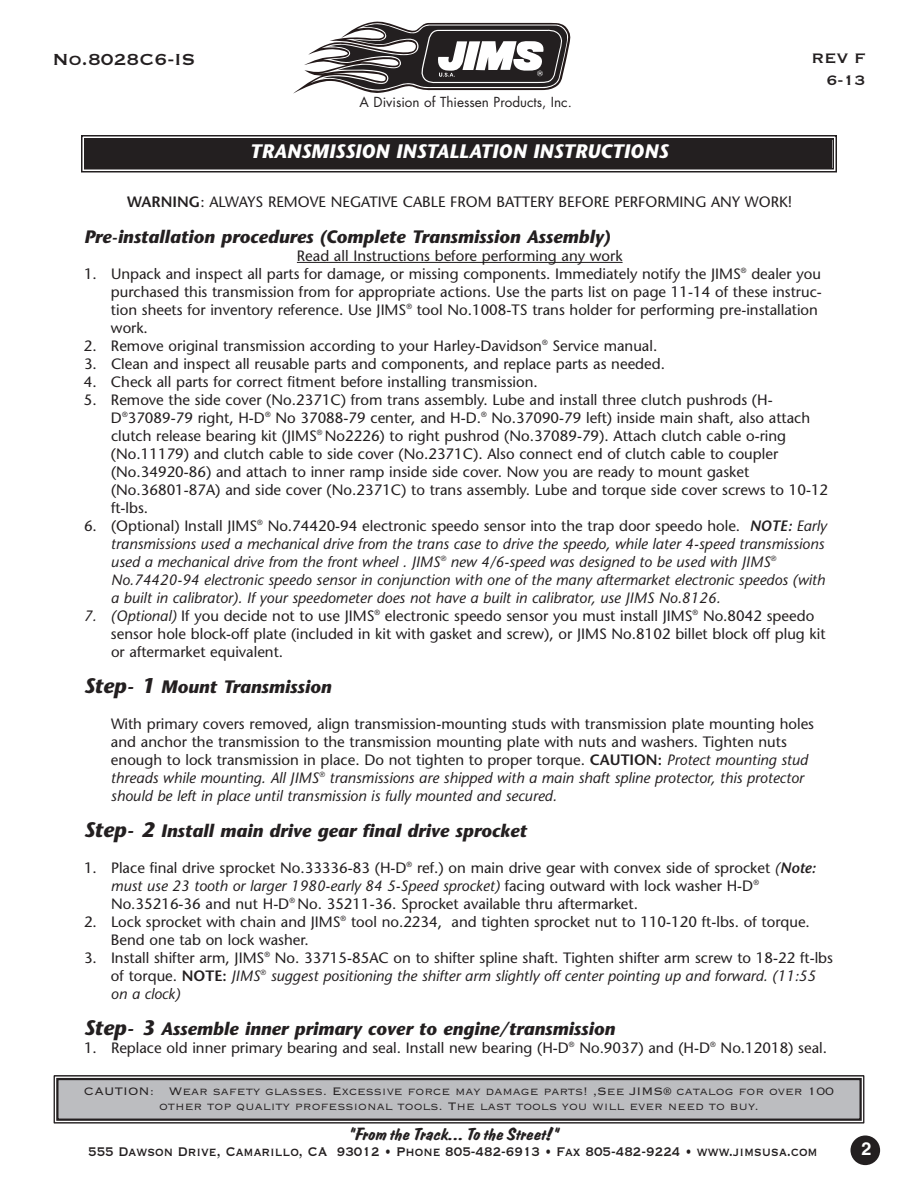
<style>
.page{position:relative;width:918px;height:1188px;background:#fff}
.page>*{position:absolute;margin:0;border:0;box-sizing:border-box;transform-origin:0 0}
.t1{font:21px "Copperplate Thirty One BC";color:#231f20}
.t2{font:italic 700 19.5px "Stone Sans";color:#fff}
.t3{font:italic 700 18px "Stone Sans";color:#231f20}
.t4{font:18px "Carpens";color:#231f20}
.t5{font:18px/21.6px "Copperplate Thirty One BC";color:#231f20;text-align:right}
.t6{font:700 18px "Helvetica";color:#fff}
.t7{font:16.5px "Copperplate Thirty One BC";color:#231f20;scale:.85 1}
.t8{font:15px/18px "Stone Sans";color:#231f20}
.t9{font:italic 15px/18px "Stone Sans";color:#231f20}
.t10{font:14.25px/14.9px "Copperplate Thirty Two BC";color:#231f20;text-align:center}
.t11{font:13.5px "Futura";color:#231f20}
.s1{font-weight:600}
.s2{font-style:normal}
.s3{font-style:italic}
.s4{font-size:21px}
.s5{font-weight:600;font-style:italic}
</style>
<div class="page">
<div style="left:850px;top:1136px;width:30px;height:29px;background:#231f20;border-radius:50%"></div>
<svg style="left:293px;top:21px;width:278px;height:73px"></svg>
<div style="left:57px;top:1079px;width:804px;height:41px;background:#bcbdc0"></div>
<div style="left:54px;top:1076px;width:810px;height:47px;border:1px solid #231f20"></div>
<div style="left:56px;top:1078px;width:806px;height:43px;border:2px solid #231f20"></div>
<hr style="left:297px;top:262px;width:326px;height:1px;background:#231f20">
<div style="left:86px;top:140px;width:746px;height:28px;background:#231f20"></div>
<div style="left:81px;top:135px;width:756px;height:37px;border:2px solid #231f20"></div>
<div style="left:84px;top:138px;width:750px;height:32px;border:2px solid #231f20"></div>
<h1 class="t1" style="left:52px;top:45px;width:144px">No.8028C6-IS</h1>
<p class="t11" style="left:360px;top:96px;width:214px">A Division of Thiessen Products, Inc.</p>
<h2 class="t2" style="left:250px;top:144px;width:420px">TRANSMISSION INSTALLATION INSTRUCTIONS</h2>
<p class="t5" style="left:811px;top:46px;width:56px">REV F<br>6-13</p>
<p class="t8" style="left:127px;top:194px;width:667px"><span class="s1">WARNING</span>: ALWAYS REMOVE NEGATIVE CABLE FROM BATTERY BEFORE PERFORMING ANY WORK!</p>
<p class="t3" style="left:84px;top:229px;width:527px">Pre-installation procedures (Complete Transmission Assembly)</p>
<p class="t8" style="left:297px;top:248px;width:327px">Read all Instructions before performing any work</p>
<p class="t8" style="left:111px;top:266px;width:712px;text-indent:-27px">1. Unpack and inspect all parts for damage, or missing components. Immediately notify the JIMS<sup>®</sup> dealer you purchased this transmission from for appropriate actions. Use the parts list on page 11-14 of these instruc&shy;tion sheets for inventory reference. Use JIMS<sup>®</sup> tool No.1008-TS trans holder for performing pre-installation work.</p>
<p class="t8" style="left:84px;top:338px;width:575px">2. Remove original transmission according to your Harley-Davidson<sup>®</sup> Service manual.</p>
<p class="t8" style="left:84px;top:356px;width:582px">3. Clean and inspect all reusable parts and components, and replace parts as needed.</p>
<p class="t8" style="left:84px;top:374px;width:455px">4. Check all parts for correct fitment before installing transmission.</p>
<p class="t8" style="left:111px;top:392px;width:719px;text-indent:-27px">5. Remove the side cover (No.2371C) from trans assembly. Lube and install three clutch pushrods (H-D<sup>®</sup>37089-79 right, H-D<sup>®</sup> No 37088-79 center, and H-D.<sup>®</sup> No.37090-79 left) inside main shaft, also attach clutch release bearing kit (JIMS<sup>®</sup> No2226) to right pushrod (No.37089-79). Attach clutch cable o-ring (No.11179) and clutch cable to side cover (No.2371C). Also connect end of clutch cable to coupler (No.34920-86) and attach to inner ramp inside side cover. Now you are ready to mount gasket (No.36801-87A) and side cover (No.2371C) to trans assembly. Lube and torque side cover screws to 10-12 ft-lbs.</p>
<p class="t9" style="left:111px;top:518px;width:717px;text-indent:-27px"><span class="s2">6. (Optional) Install JIMS</span><sup>®</sup> <span class="s2">No.74420-94 electronic speedo sensor into the trap door speedo hole.</span> <span class="s1">NOTE:</span> Early transmissions used a mechanical drive from the trans case to drive the speedo, while later 4-speed transmissions used a mechanical drive from the front wheel . JIMS<sup>®</sup> new 4/6-speed was designed to be used with JIMS<sup>® </sup>No.74420-94 electronic speedo sensor in conjunction with one of the many aftermarket electronic speedos (with a built in calibrator). If your speedometer does not have a built in calibrator, use JIMS No.8126.</p>
<p class="t8" style="left:111px;top:608px;width:716px;text-indent:-27px"><span class="s3">7. (Optional)</span> If you decide not to use JIMS<sup>®</sup> electronic speedo sensor you must install JIMS<sup>®</sup> No.8042 speedo sensor hole block-off plate (included in kit with gasket and screw), or JIMS No.8102 billet block off plug kit or aftermarket equivalent.</p>
<p class="t3" style="left:84px;top:679px;width:249px"><span class="s4">Step- 1</span> Mount Transmission</p>
<p class="t8" style="left:111px;top:716px;width:705px">With primary covers removed, align transmission-mounting studs with transmission plate mounting holes and anchor the transmission to the transmission mounting plate with nuts and washers. Tighten nuts enough to lock transmission in place. Do not tighten to proper torque. <span class="s1">CAUTION:</span> <span class="s3">Protect mounting stud threads while mounting. All JIMS</span><sup>®</sup> <span class="s3">transmissions are shipped with a main shaft spline protector, this protector should be left in place until transmission is fully mounted and secured.</span></p>
<p class="t3" style="left:84px;top:823px;width:444px"><span class="s4">Step- 2</span> Install main drive gear final drive sprocket</p>
<p class="t8" style="left:111px;top:860px;width:706px;text-indent:-27px">1. Place final drive sprocket No.33336-83 (H-D<sup>®</sup> ref.) on main drive gear with convex side of sprocket <span class="s3">(</span><span class="s5">Note: </span><span class="s3">must use 23 tooth or larger 1980-early 84 5-Speed sprocket)</span> facing outward with lock washer H-D<sup>®<br></sup>No.35216-36 and nut H-D<sup>®</sup> No. 35211-36. Sprocket available thru aftermarket.</p>
<p class="t8" style="left:111px;top:914px;width:700px;text-indent:-27px">2. Lock sprocket with chain and JIMS<sup>®</sup> tool no.2234, and tighten sprocket nut to 110-120 ft-lbs. of torque.<br>Bend one tab on lock washer.</p>
<p class="t8" style="left:111px;top:950px;width:724px;text-indent:-27px">3. Install shifter arm, JIMS<sup>®</sup> No. 33715-85AC on to shifter spline shaft. Tighten shifter arm screw to 18-22 ft-lbs of torque. <span class="s1">NOTE:</span> <span class="s3">JIMS</span><sup>®</sup> <span class="s3">suggest positioning the shifter arm slightly off center pointing up and forward. (11:55 on a clock)</span></p>
<p class="t3" style="left:84px;top:1021px;width:533px"><span class="s4">Step- 3</span> Assemble inner primary cover to engine/transmission</p>
<p class="t8" style="left:84px;top:1040px;width:745px">1. Replace old inner primary bearing and seal. Install new bearing (H-D<sup>®</sup> No.9037) and (H-D<sup>®</sup> No.12018) seal.</p>
<p class="t10" style="left:84px;top:1083px;width:752px">CAUTION: Wear safety glasses. Excessive force may damage parts! ,See JIMS® catalog for over 100 other top quality professional tools. The last tools you will ever need to buy.</p>
<p class="t4" style="left:348px;top:1128px;width:212px">“From the Track... To the Street!”</p>
<p class="t7" style="left:88px;top:1141px;width:860px">555 Dawson Drive, Camarillo, CA 93012 • Phone 805-482-6913 • Fax 805-482-9224 • www.jimsusa.com</p>
<p class="t6" style="left:861px;top:1142px;width:12px">2</p>
</div>
